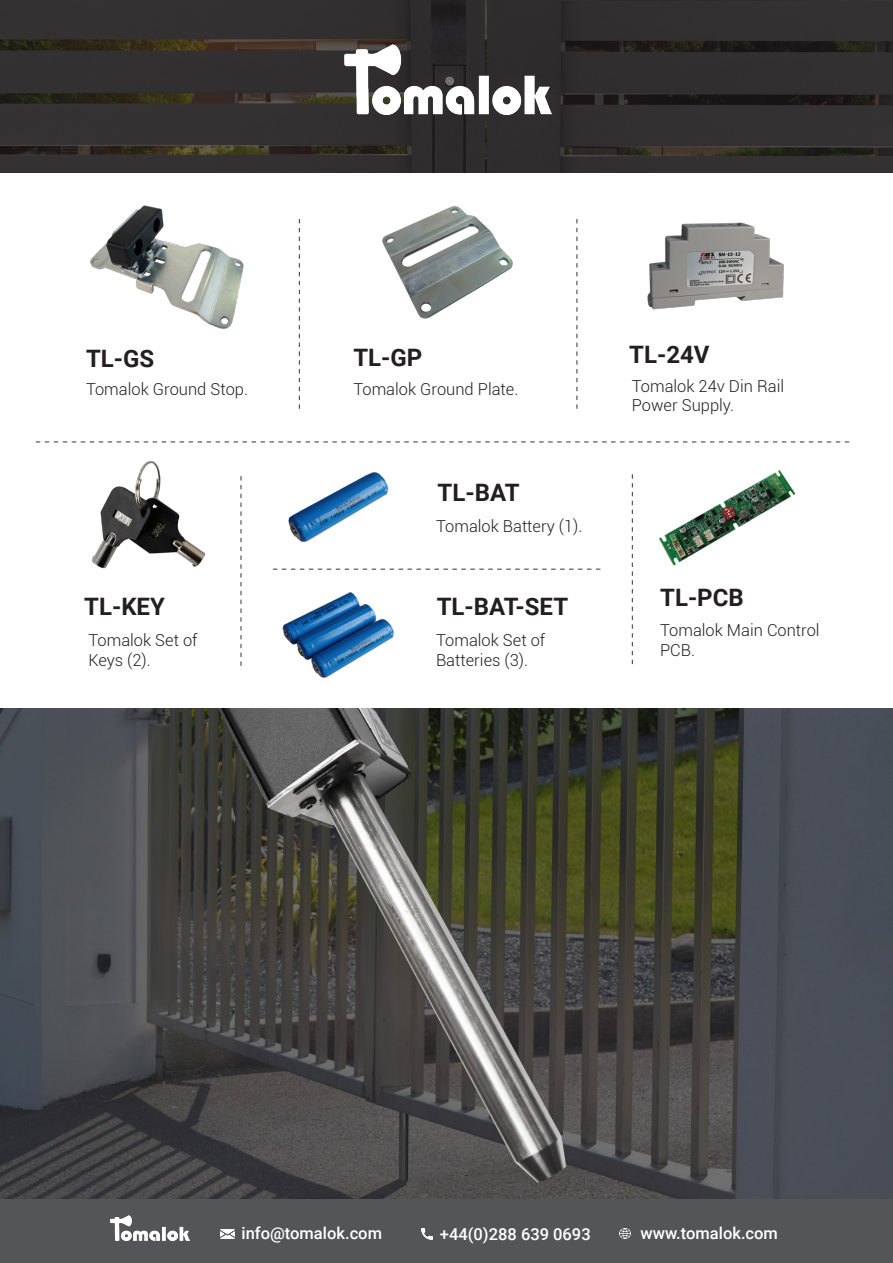
<style>
.page{position:relative;width:893px;height:1263px;background:#fff}
.page>*{position:absolute;margin:0;border:0;box-sizing:border-box;transform-origin:0 0}
.t1{font:700 24px "Roboto";color:#231f20}
.t2{font:300 16.5px/19.8px "Roboto";color:#231f20}
.t3{font:500 16.5px "Roboto";color:#fff}
</style>
<div class="page">
<img style="left:0;top:0;width:893px;height:172px">
<img style="left:344px;top:45px;width:208px;height:70px">
<img style="left:0;top:708px;width:893px;height:491px">
<img style="left:91px;top:461px;width:115px;height:108px">
<img style="left:647px;top:222px;width:137px;height:88px">
<img style="left:659px;top:470px;width:137px;height:96px">
<img style="left:90px;top:205px;width:154px;height:124px">
<img style="left:382px;top:206px;width:131px;height:113px">
<svg style="left:36px;top:441px;width:813px;height:1px"></svg>
<svg style="left:576px;top:219px;width:1px;height:190px"></svg>
<svg style="left:632px;top:474px;width:1px;height:190px"></svg>
<svg style="left:299px;top:219px;width:1px;height:190px"></svg>
<svg style="left:240px;top:476px;width:2px;height:190px"></svg>
<div style="left:0;top:1199px;width:893px;height:64px;background:#545557"></div>
<svg style="left:620px;top:1228px;width:10px;height:10px"></svg>
<svg style="left:422px;top:1229px;width:10px;height:10px"></svg>
<svg style="left:221px;top:1230px;width:13px;height:8px"></svg>
<img style="left:111px;top:1215px;width:79px;height:25px">
<img style="left:282px;top:592px;width:112px;height:86px">
<img style="left:288px;top:471px;width:101px;height:71px">
<svg style="left:273px;top:569px;width:327px;height:1px"></svg>
<p class="t1" style="left:86px;top:342px;width:70px">TL-GS</p>
<p class="t1" style="left:353px;top:341px;width:70px">TL-GP</p>
<p class="t2" style="left:86px;top:379px;width:163px">Tomalok Ground Stop.</p>
<p class="t2" style="left:353px;top:378px;width:166px">Tomalok Ground Plate.</p>
<p class="t1" style="left:437px;top:476px;width:84px">TL-BAT</p>
<p class="t1" style="left:84px;top:590px;width:82px">TL-KEY</p>
<p class="t2" style="left:88px;top:629px;width:111px">Tomalok Set of<br>Keys (2).</p>
<p class="t2" style="left:436px;top:515px;width:148px">Tomalok Battery (1).</p>
<p class="t1" style="left:437px;top:590px;width:133px">TL-BAT-SET</p>
<p class="t2" style="left:436px;top:629px;width:111px">Tomalok Set of<br>Batteries (3).</p>
<p class="t1" style="left:629px;top:338px;width:82px">TL-24V</p>
<p class="t2" style="left:632px;top:375px;width:154px">Tomalok 24v Din Rail<br>Power Supply.</p>
<p class="t1" style="left:660px;top:580px;width:85px">TL-PCB</p>
<p class="t2" style="left:660px;top:620px;width:161px">Tomalok Main Control<br>PCB.</p>
<p class="t3" style="left:242px;top:1222px;width:142px">info@tomalok.com</p>
<p class="t3" style="left:440px;top:1222px;width:152px">+44(0)288 639 0693</p>
<p class="t3" style="left:640px;top:1221px;width:139px">www.tomalok.com</p>
</div>
